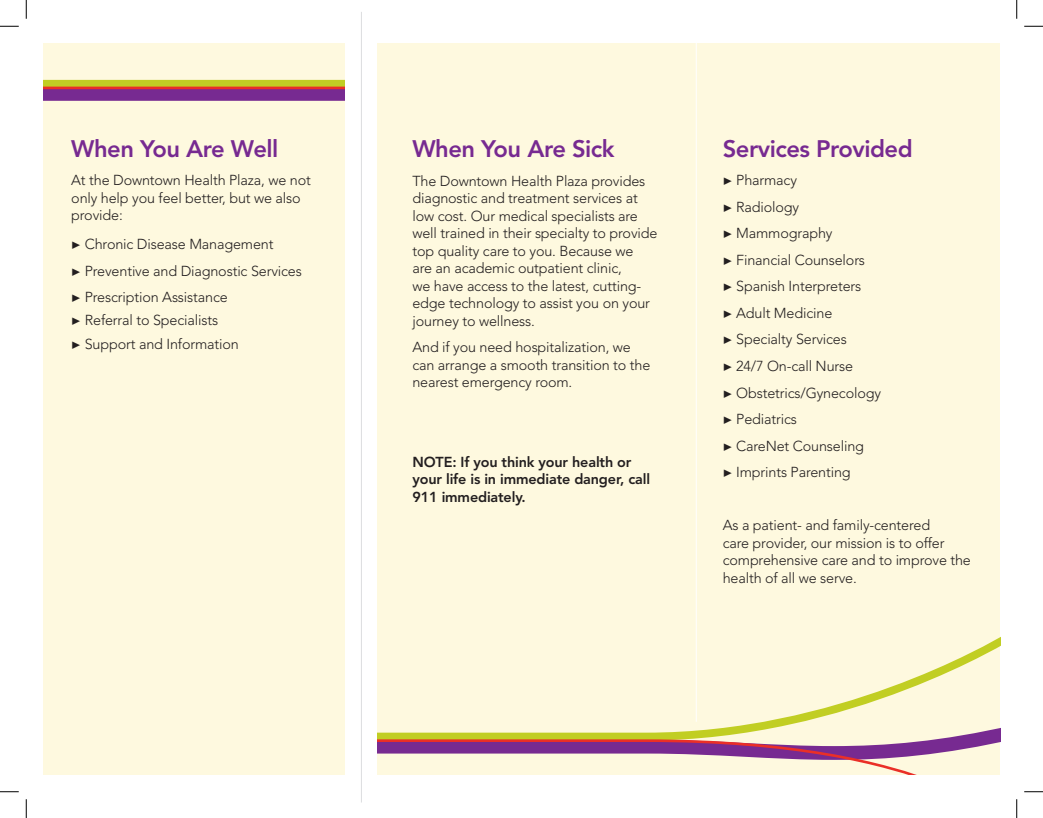
<style>
.page{position:relative;width:1043px;height:818px;background:#fff}
.page>*{position:absolute;margin:0;border:0;box-sizing:border-box;transform-origin:0 0}
.t1{font:800 23.75px "Avenir LT Std";letter-spacing:-.02em;color:#772a91}
.t2{font:300 14.38px/17.5px "Avenir LT Std";letter-spacing:-.01em;color:#231f20}
.t3{font:800 14.38px/17.5px "Avenir LT Std";letter-spacing:-.01em;color:#231f20}
.s1{font-family:"Minion Pro Cn Capt";font-weight:400}
</style>
<div class="page">
<div style="left:377px;top:43px;width:623px;height:732px;background:#fef9de"></div>
<div style="left:43px;top:43px;width:301px;height:732px;background:#fef9de"></div>
<svg style="left:696px;top:637px;width:304px;height:88px"></svg>
<svg style="left:377px;top:725px;width:623px;height:49px"></svg>
<hr style="left:361px;top:12px;width:1px;height:790px;background:#dcdddf">
<hr style="left:696px;top:19px;width:1px;height:702px;background:#fff">
<svg style="left:43px;top:79px;width:301px;height:22px"></svg>
<svg style="left:0;top:25px;width:19px;height:2px"></svg>
<svg style="left:1024px;top:25px;width:18px;height:2px"></svg>
<svg style="left:0;top:791px;width:19px;height:1px"></svg>
<svg style="left:1024px;top:791px;width:18px;height:1px"></svg>
<svg style="left:25px;top:0;width:2px;height:19px"></svg>
<svg style="left:25px;top:799px;width:2px;height:19px"></svg>
<svg style="left:1016px;top:0;width:1px;height:19px"></svg>
<svg style="left:1016px;top:799px;width:1px;height:19px"></svg>
<h1 class="t1" style="left:71px;top:134px;width:209px">When You Are Well</h1>
<p class="t2" style="left:71px;top:172px;width:241px">At the Downtown Health Plaza, we not only help you feel better, but we also provide:</p>
<p class="t2" style="left:71px;top:231px;width:232px;line-height:26.5px"><span class="s1">▶</span> Chronic Disease Management<br><span class="s1">▶</span> Preventive and Diagnostic Services <span class="s1">▶</span> Prescription Assistance</p>
<p class="t2" style="left:71px;top:309px;width:169px;line-height:23.1px"><span class="s1">▶</span> Referral to Specialists<br><span class="s1">▶</span> Support and Information</p>
<h1 class="t1" style="left:412px;top:134px;width:204px">When You Are Sick</h1>
<p class="t2" style="left:412px;top:172px;width:246px">The Downtown Health Plaza provides diagnostic and treatment services at low cost. Our medical specialists are well trained in their specialty to provide top quality care to you. Because we<br>are an academic outpatient clinic,<br>we have access to the latest, cutting&shy;edge technology to assist you on your journey to wellness.</p>
<p class="t2" style="left:412px;top:338px;width:239px">And if you need hospitalization, we can arrange a smooth transition to the nearest emergency room.</p>
<p class="t3" style="left:412px;top:453px;width:239px">NOTE: If you think your health or your life is in immediate danger, call<br>911 immediately.</p>
<h1 class="t1" style="left:722px;top:134px;width:191px">Services Provided</h1>
<p class="t2" style="left:722px;top:167px;width:160px;line-height:26.5px"><span class="s1">▶</span> Pharmacy<br><span class="s1">▶</span> Radiology<br><span class="s1">▶</span> Mammography<br><span class="s1">▶</span> Financial Counselors<br><span class="s1">▶</span> Spanish Interpreters<br><span class="s1">▶</span> Adult Medicine<br><span class="s1">▶</span> Specialty Services<br><span class="s1">▶</span> 24/7 On-call Nurse<br><span class="s1">▶</span> Obstetrics/Gynecology <span class="s1">▶</span> Pediatrics<br><span class="s1">▶</span> CareNet Counseling<br><span class="s1">▶</span> Imprints Parenting</p>
<p class="t2" style="left:722px;top:516px;width:250px">As a patient- and family-centered<br>care provider, our mission is to offer comprehensive care and to improve the health of all we serve.</p>
</div>
